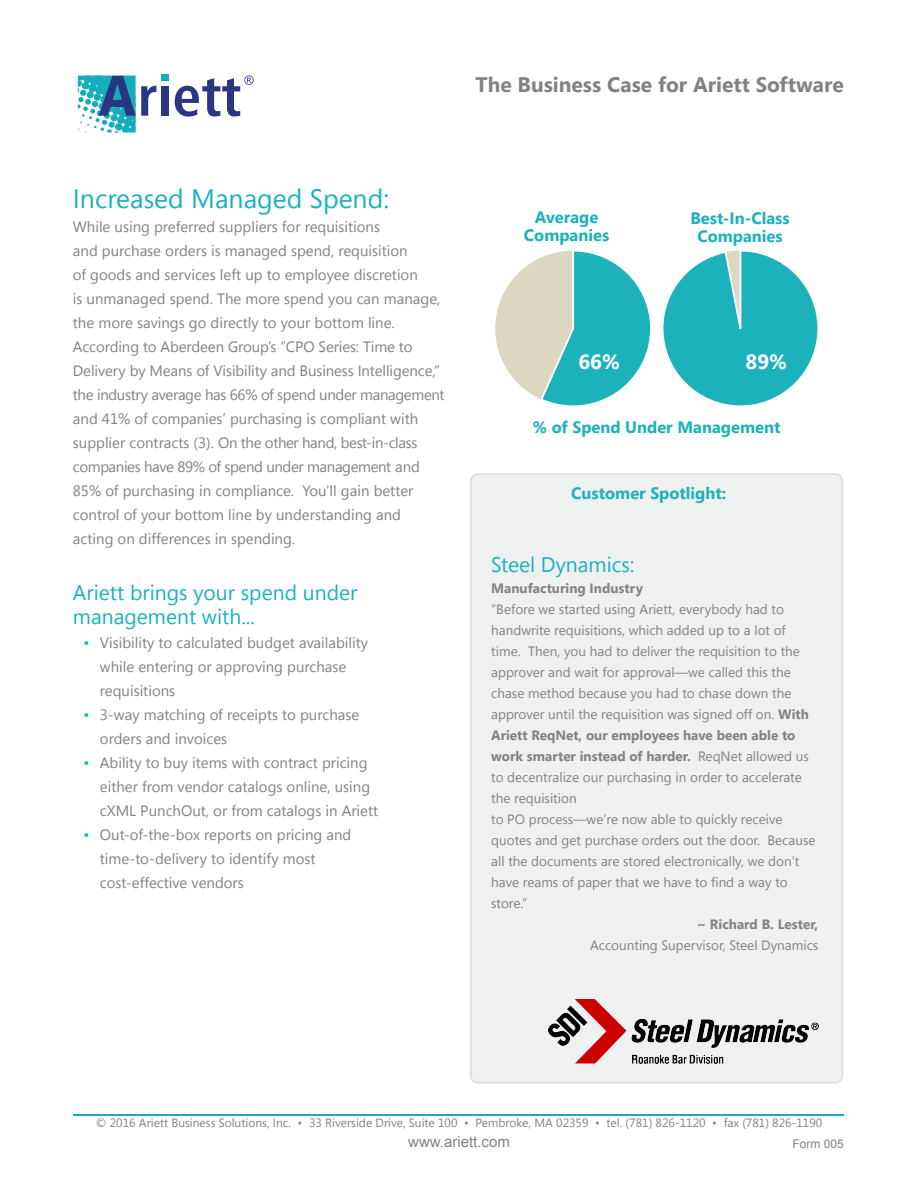
<style>
.page{position:relative;width:918px;height:1188px;background:#fff}
.page>*{position:absolute;margin:0;border:0;box-sizing:border-box;transform-origin:0 0}
.t1{font:26.55px "Segoe UI";color:#1bb2bc}
.t2{font:21.15px/24px "Segoe UI";color:#1bb2bc}
.t3{font:700 21px "Segoe UI";color:#808285}
.t4{font:700 20.55px "Segoe UI";color:#fff}
.t5{font:700 16.5px/18px "Segoe UI";color:#1bb2bc;text-align:center}
.t6{font:15px/24px "Segoe UI";color:#808285}
.t7{font:15px "Arial";color:#808285}
.t8{font:13.5px/21px "Segoe UI";color:#808285}
.t9{font:700 13.5px "Segoe UI";color:#808285}
.t10{font:12px "Segoe UI";color:#808285}
.t11{font:12px "Arial";color:#808285}
.s1{color:#1bb2bc}
.s2{font-weight:700}
</style>
<div class="page">
<div style="left:471px;top:474px;width:371px;height:609px;background:#eff0f0;border-radius:7px"></div>
<div style="left:470px;top:473px;width:373px;height:611px;border:2px solid #ddd;border-radius:7px"></div>
<div style="left:161px;top:74px;width:8px;height:7px;background:#14aebb"></div>
<svg style="left:78px;top:76px;width:78px;height:57px"></svg>
<div style="left:161px;top:86px;width:8px;height:30px;background:#2a3682"></div>
<svg style="left:174px;top:76px;width:80px;height:41px"></svg>
<hr style="left:74px;top:1114px;width:770px;height:2px;background:#14aebc">
<svg style="left:495px;top:250px;width:156px;height:156px"></svg>
<svg style="left:663px;top:250px;width:155px;height:156px"></svg>
<img style="left:548px;top:999px;width:270px;height:64px">
<h3 class="t3" style="left:475px;top:69px;width:370px">The Business Case for Ariett Software</h3>
<h1 class="t1" style="left:73px;top:180px;width:318px">Increased Managed Spend:</h1>
<p class="t6" style="left:73px;top:214px;width:373px">While using preferred suppliers for requisitions<br>and purchase orders is managed spend, requisition<br>of goods and services left up to employee discretion<br>is unmanaged spend. The more spend you can manage, the more savings go directly to your bottom line.<br>According to Aberdeen Group’s “CPO Series: Time to Delivery by Means of Visibility and Business Intelligence,” the industry average has 66% of spend under management and 41% of companies’ purchasing is compliant with supplier contracts (3). On the other hand, best-in-class companies have 89% of spend under management and 85% of purchasing in compliance. You'll gain better control of your bottom line by understanding and acting on differences in spending.</p>
<h2 class="t2" style="left:73px;top:580px;width:286px">Ariett brings your spend under management with...</h2>
<p class="t6" style="left:100px;top:630px;width:270px;text-indent:-16px"><span class="s1">▪</span> Visibility to calculated budget availability while entering or approving purchase requisitions</p>
<p class="t6" style="left:100px;top:702px;width:261px;text-indent:-16px"><span class="s1">▪</span> 3-way matching of receipts to purchase orders and invoices</p>
<p class="t6" style="left:100px;top:750px;width:280px;text-indent:-16px"><span class="s1">▪</span> Ability to buy items with contract pricing either from vendor catalogs online, using cXML PunchOut, or from catalogs in Ariett</p>
<p class="t6" style="left:100px;top:822px;width:253px;text-indent:-16px"><span class="s1">▪</span> Out-of-the-box reports on pricing and time-to-delivery to identify most cost-effective vendors</p>
<p class="t5" style="left:524px;top:208px;width:87px">Average<br>Companies</p>
<p class="t5" style="left:690px;top:208px;width:101px">Best-In-Class<br>Companies</p>
<h3 class="t4" style="left:578px;top:347px;width:43px">66%</h3>
<h3 class="t4" style="left:746px;top:347px;width:43px">89%</h3>
<p class="t5" style="left:533px;top:418px;width:249px">% of Spend Under Management</p>
<p class="t5" style="left:571px;top:484px;width:157px">Customer Spotlight:</p>
<h2 class="t2" style="left:491px;top:552px;width:145px">Steel Dynamics:</h2>
<p class="t9" style="left:491px;top:578px;width:153px">Manufacturing Industry</p>
<p class="t8" style="left:491px;top:598px;width:326px">“Before we started using Ariett, everybody had to handwrite requisitions, which added up to a lot of time. Then, you had to deliver the requisition to the approver and wait for approval—we called this the chase method because you had to chase down the approver until the requisition was signed off on. <span class="s2">With Ariett ReqNet, our employees have been able to work smarter instead of harder.</span> ReqNet allowed us to decentralize our purchasing in order to accelerate the requisition<br>to PO process—we’re now able to quickly receive quotes and get purchase orders out the door. Because all the documents are stored electronically, we don’t have reams of paper that we have to find a way to store.”</p>
<p class="t9" style="left:697px;top:914px;width:123px">~ Richard B. Lester,</p>
<p class="t8" style="left:590px;top:934px;width:230px">Accounting Supervisor, Steel Dynamics</p>
<p class="t10" style="left:96px;top:1114px;width:728px">© 2016 Ariett Business Solutions, Inc. • 33 Riverside Drive, Suite 100 • Pembroke, MA 02359 • tel. (781) 826-1120 • fax (781) 826-1190</p>
<p class="t7" style="left:408px;top:1132px;width:103px">www.ariett.com</p>
<p class="t11" style="left:793px;top:1136px;width:53px">Form 005</p>
</div>
